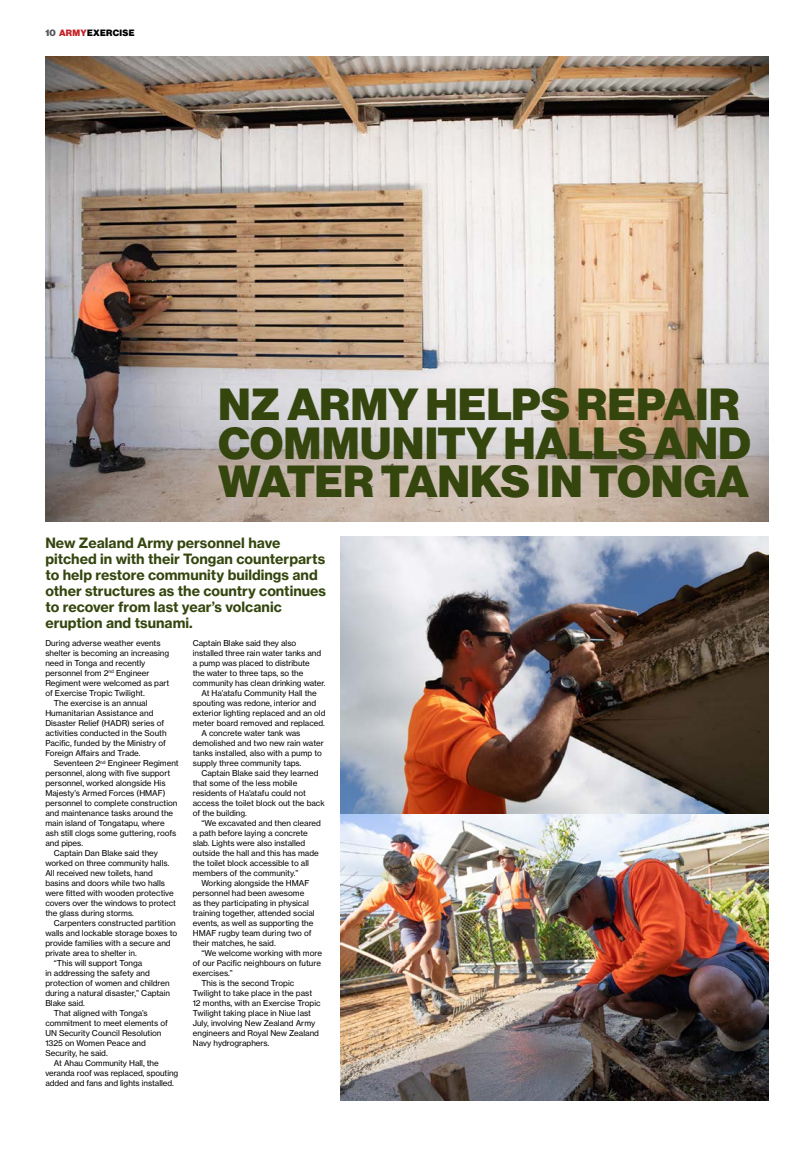
<style>
.page{position:relative;width:811px;height:1163px;background:#fff}
.page>*{position:absolute;margin:0;border:0;box-sizing:border-box;transform-origin:0 0}
.t1{font:900 44px/38.4px "Haas Grot Disp 95";letter-spacing:.01em;color:#34460e}
.t2{font:700 14px/16px "Haas Grot Text 75";color:#34460e}
.t3{font:900 9px "Haas Grot Disp 95";letter-spacing:.035em;color:#000}
.t4{font:8px "Haas Grot Text 55 Roman";color:#000}
.s1{color:#58595b}
.s2{color:#c72127}
</style>
<div class="page">
<img style="left:45px;top:57px;width:723px;height:465px">
<img style="left:340px;top:536px;width:428px;height:278px">
<img style="left:340px;top:814px;width:428px;height:286px">
<p class="t3" style="left:45px;top:27px;width:91px"><span class="s1">10</span> <span class="s2">ARMY</span>EXERCISE</p>
<h1 class="t1" style="left:218px;top:386px;width:534px">NZ ARMY HELPS REPAIR<br>COMMUNITY HALLS AND<br>WATER TANKS IN TONGA</h1>
<h2 class="t2" style="left:45px;top:534px;width:282px">New Zealand Army personnel have pitched in with their Tongan counterparts to help restore community buildings and other structures as the country continues to recover from last year’s volcanic eruption and tsunami.</h2>
<p class="t4" style="left:45px;top:638px;width:117px">During adverse weather events</p>
<p class="t4" style="left:45px;top:648px;width:125px">shelter is becoming an increasing</p>
<p class="t4" style="left:45px;top:658px;width:102px">need in Tonga and recently</p>
<p class="t4" style="left:45px;top:668px;width:106px">personnel from 2<sup>nd</sup> Engineer</p>
<p class="t4" style="left:45px;top:678px;width:126px">Regiment were welcomed as part</p>
<p class="t4" style="left:45px;top:688px;width:101px">of Exercise Tropic Twilight.</p>
<p class="t4" style="left:54px;top:698px;width:95px">The exercise is an annual</p>
<p class="t4" style="left:45px;top:708px;width:110px">Humanitarian Assistance and</p>
<p class="t4" style="left:45px;top:718px;width:120px">Disaster Relief (HADR) series of</p>
<p class="t4" style="left:45px;top:728px;width:123px">activities conducted in the South</p>
<p class="t4" style="left:45px;top:738px;width:122px">Pacific, funded by the Ministry of</p>
<p class="t4" style="left:45px;top:748px;width:97px">Foreign Affairs and Trade.</p>
<p class="t4" style="left:54px;top:758px;width:126px">Seventeen 2<sup>nd</sup> Engineer Regiment</p>
<p class="t4" style="left:45px;top:768px;width:126px">personnel, along with five support</p>
<p class="t4" style="left:45px;top:778px;width:122px">personnel, worked alongside His</p>
<p class="t4" style="left:45px;top:788px;width:122px">Majesty’s Armed Forces (HMAF)</p>
<p class="t4" style="left:45px;top:798px;width:134px">personnel to complete construction</p>
<p class="t4" style="left:45px;top:808px;width:129px">and maintenance tasks around the</p>
<p class="t4" style="left:45px;top:818px;width:121px">main island of Tongatapu, where</p>
<p class="t4" style="left:45px;top:828px;width:132px">ash still clogs some guttering, roofs</p>
<p class="t4" style="left:45px;top:838px;width:39px">and pipes.</p>
<p class="t4" style="left:54px;top:848px;width:106px">Captain Dan Blake said they</p>
<p class="t4" style="left:45px;top:858px;width:126px">worked on three community halls.</p>
<p class="t4" style="left:45px;top:868px;width:109px">All received new toilets, hand</p>
<p class="t4" style="left:45px;top:878px;width:121px">basins and doors while two halls</p>
<p class="t4" style="left:45px;top:888px;width:130px">were fitted with wooden protective</p>
<p class="t4" style="left:45px;top:898px;width:132px">covers over the windows to protect</p>
<p class="t4" style="left:45px;top:908px;width:90px">the glass during storms.</p>
<p class="t4" style="left:54px;top:918px;width:123px">Carpenters constructed partition</p>
<p class="t4" style="left:45px;top:928px;width:133px">walls and lockable storage boxes to</p>
<p class="t4" style="left:45px;top:938px;width:127px">provide families with a secure and</p>
<p class="t4" style="left:45px;top:948px;width:93px">private area to shelter in.</p>
<p class="t4" style="left:54px;top:958px;width:90px">“This will support Tonga</p>
<p class="t4" style="left:45px;top:968px;width:106px">in addressing the safety and</p>
<p class="t4" style="left:45px;top:978px;width:126px">protection of women and children</p>
<p class="t4" style="left:45px;top:988px;width:126px">during a natural disaster,” Captain</p>
<p class="t4" style="left:45px;top:998px;width:41px">Blake said.</p>
<p class="t4" style="left:54px;top:1008px;width:95px">That aligned with Tonga’s</p>
<p class="t4" style="left:45px;top:1018px;width:124px">commitment to meet elements of</p>
<p class="t4" style="left:45px;top:1028px;width:118px">UN Security Council Resolution</p>
<p class="t4" style="left:45px;top:1038px;width:102px">1325 on Women Peace and</p>
<p class="t4" style="left:45px;top:1048px;width:64px">Security, he said.</p>
<p class="t4" style="left:54px;top:1058px;width:106px">At Ahau Community Hall, the</p>
<p class="t4" style="left:45px;top:1068px;width:134px">veranda roof was replaced, spouting</p>
<p class="t4" style="left:45px;top:1078px;width:130px">added and fans and lights installed.</p>
<p class="t4" style="left:193px;top:638px;width:105px">Captain Blake said they also</p>
<p class="t4" style="left:193px;top:648px;width:130px">installed three rain water tanks and</p>
<p class="t4" style="left:193px;top:658px;width:118px">a pump was placed to distribute</p>
<p class="t4" style="left:193px;top:668px;width:112px">the water to three taps, so the</p>
<p class="t4" style="left:193px;top:678px;width:134px">community has clean drinking water.</p>
<p class="t4" style="left:201px;top:688px;width:117px">At Ha’atafu Community Hall the</p>
<p class="t4" style="left:193px;top:698px;width:125px">spouting was redone, interior and</p>
<p class="t4" style="left:193px;top:708px;width:134px">exterior lighting replaced and an old</p>
<p class="t4" style="left:193px;top:718px;width:134px">meter board removed and replaced.</p>
<p class="t4" style="left:201px;top:728px;width:101px">A concrete water tank was</p>
<p class="t4" style="left:193px;top:738px;width:132px">demolished and two new rain water</p>
<p class="t4" style="left:193px;top:748px;width:131px">tanks installed, also with a pump to</p>
<p class="t4" style="left:193px;top:758px;width:110px">supply three community taps.</p>
<p class="t4" style="left:201px;top:768px;width:119px">Captain Blake said they learned</p>
<p class="t4" style="left:193px;top:778px;width:106px">that some of the less mobile</p>
<p class="t4" style="left:193px;top:788px;width:115px">residents of Ha’atafu could not</p>
<p class="t4" style="left:193px;top:798px;width:133px">access the toilet block out the back</p>
<p class="t4" style="left:193px;top:808px;width:56px">of the building.</p>
<p class="t4" style="left:201px;top:818px;width:121px">“We excavated and then cleared</p>
<p class="t4" style="left:193px;top:828px;width:116px">a path before laying a concrete</p>
<p class="t4" style="left:193px;top:838px;width:114px">slab. Lights were also installed</p>
<p class="t4" style="left:193px;top:848px;width:127px">outside the hall and this has made</p>
<p class="t4" style="left:193px;top:858px;width:118px">the toilet block accessible to all</p>
<p class="t4" style="left:193px;top:868px;width:107px">members of the community.”</p>
<p class="t4" style="left:201px;top:878px;width:110px">Working alongside the HMAF</p>
<p class="t4" style="left:193px;top:888px;width:113px">personnel had been awesome</p>
<p class="t4" style="left:193px;top:898px;width:117px">as they participating in physical</p>
<p class="t4" style="left:193px;top:908px;width:123px">training together, attended social</p>
<p class="t4" style="left:193px;top:918px;width:122px">events, as well as supporting the</p>
<p class="t4" style="left:193px;top:928px;width:120px">HMAF rugby team during two of</p>
<p class="t4" style="left:193px;top:938px;width:84px">their matches, he said.</p>
<p class="t4" style="left:201px;top:948px;width:122px">“We welcome working with more</p>
<p class="t4" style="left:193px;top:958px;width:130px">of our Pacific neighbours on future</p>
<p class="t4" style="left:193px;top:968px;width:42px">exercises.”</p>
<p class="t4" style="left:201px;top:978px;width:94px">This is the second Tropic</p>
<p class="t4" style="left:193px;top:988px;width:121px">Twilight to take place in the past</p>
<p class="t4" style="left:193px;top:998px;width:129px">12 months, with an Exercise Tropic</p>
<p class="t4" style="left:193px;top:1008px;width:120px">Twilight taking place in Niue last</p>
<p class="t4" style="left:193px;top:1018px;width:124px">July, involving New Zealand Army</p>
<p class="t4" style="left:193px;top:1028px;width:128px">engineers and Royal New Zealand</p>
<p class="t4" style="left:193px;top:1038px;width:78px">Navy hydrographers.</p>
</div>
